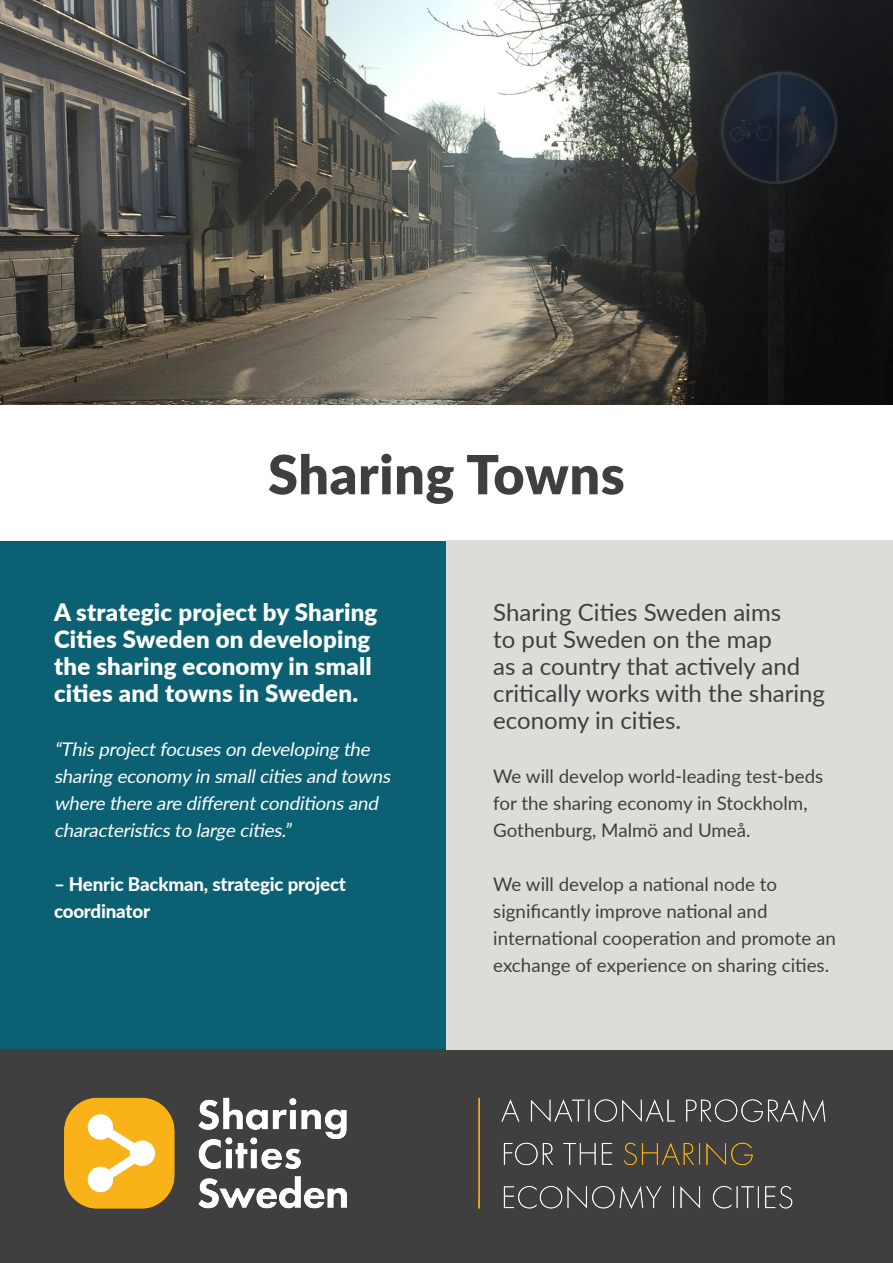
<style>
.page{position:relative;width:893px;height:1263px;background:#fff}
.page>*{position:absolute;margin:0;border:0;box-sizing:border-box;transform-origin:0 0}
.SCS_Flyer_title{font:900 54px "Lato";letter-spacing:.01em;color:#3f3f40}
.t1{font:24px/27px "Lato";color:#3f3f40}
.t2{font:900 24px/27px "Lato";letter-spacing:.01em;color:#fff}
.t3{font:18.75px/27px "Lato";color:#3f3f40}
.SCS_Key_points{font:italic 18.75px/27px "Lato";color:#fff}
.SCS_Key_points-2{font:800 18.75px/27px "Lato";letter-spacing:-.01em;color:#fff}
</style>
<div class="page">
<div style="left:0;top:540px;width:446px;height:509px;background:#0b6173"></div>
<div style="left:0;top:1049px;width:893px;height:214px;background:#3f3f40"></div>
<img style="left:64px;top:1097px;width:762px;height:112px">
<div style="left:446px;top:540px;width:447px;height:509px;background:#dedcd6"></div>
<img style="left:0;top:0;width:893px;height:405px">
<p class="SCS_Flyer_title" style="left:268px;top:434px;width:358px">Sharing Towns</p>
<p class="t2" style="left:54px;top:598px;width:325px">A strategic project by Sharing<br>Cities Sweden on developing the sharing economy in small cities and towns in Sweden.</p>
<p class="SCS_Key_points" style="left:54px;top:735px;width:342px">“Thisprojectfocuseson developing the sharing economyin smallcitiesand towns where there are differentconditionsand characteristicsto large cities.”</p>
<p class="SCS_Key_points-2" style="left:54px;top:870px;width:294px">– Henric Backman, strategic project coordinator</p>
<p class="t1" style="left:493px;top:598px;width:333px">Sharing Cities Sweden aims<br>to put Sweden on the map<br>as a country that actively and critically works with the sharing economy in cities.</p>
<p class="t3" style="left:493px;top:762px;width:332px">We will develop world-leading test-beds for the sharing economy in Stockholm,<br>Gothenburg, Malmö and Umeå.</p>
<p class="t3" style="left:493px;top:870px;width:344px">We will develop a national node to significantly improve national and international cooperation and promote an exchange of experience on sharing cities.</p>
</div>
